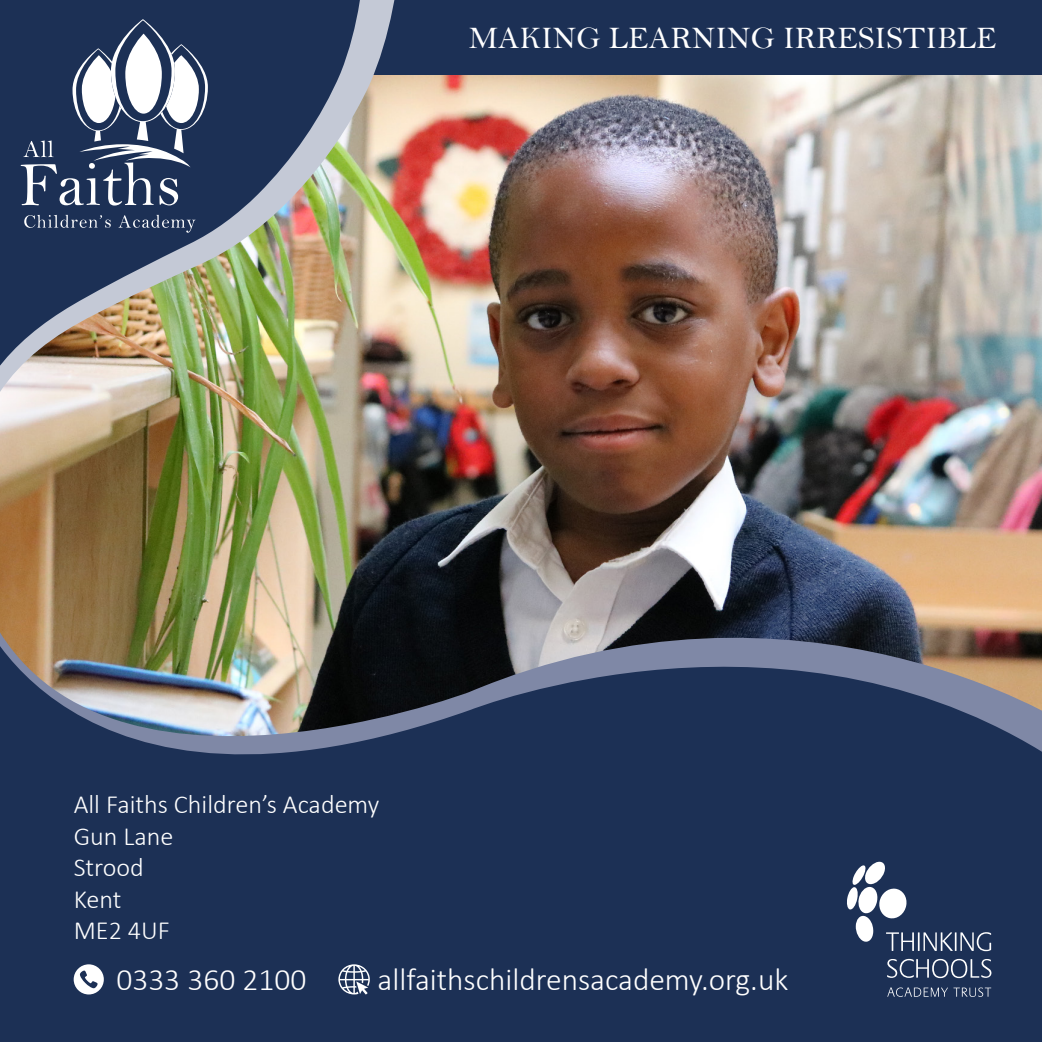
<style>
.page{position:relative;width:1042px;height:1042px;background:#fff}
.page>*{position:absolute;margin:0;border:0;box-sizing:border-box;transform-origin:0 0}
.t1{font:300 31.5px "Calibri";color:#fff}
.t2{font:31.5px "Bell";color:#fff}
.t3{font:300 26.25px "Calibri";color:#fff}
</style>
<div class="page">
<img style="left:403px;top:74px;width:639px;height:479px">
<div style="left:0;top:0;width:1042px;height:74px;background:#1c3055"></div>
<div style="left:0;top:854px;width:1042px;height:188px;background:#1c3055"></div>
<img style="left:0;top:553px;width:1042px;height:301px">
<svg style="left:74px;top:964px;width:30px;height:30px"></svg>
<svg style="left:338px;top:964px;width:32px;height:30px"></svg>
<img style="left:0;top:0;width:403px;height:559px">
<svg style="left:24px;top:215px;width:87px;height:13px"></svg>
<svg style="left:118px;top:215px;width:77px;height:18px"></svg>
<svg style="left:21px;top:19px;width:187px;height:186px"></svg>
<svg style="left:887px;top:959px;width:104px;height:19px;background:#4f5f7b"></svg>
<svg style="left:887px;top:987px;width:104px;height:10px"></svg>
<svg style="left:847px;top:862px;width:144px;height:89px"></svg>
<p class="t2" style="left:469px;top:20px;width:529px">MAKING LEARNING IRRESISTIBLE</p>
<p class="t3" style="left:74px;top:788px;width:307px">All Faiths Children’s Academy</p>
<p class="t3" style="left:74px;top:820px;width:101px">Gun Lane</p>
<p class="t3" style="left:74px;top:851px;width:72px">Strood</p>
<p class="t3" style="left:74px;top:883px;width:49px">Kent</p>
<p class="t3" style="left:74px;top:914px;width:98px">ME2 4UF</p>
<p class="t1" style="left:116px;top:960px;width:191px">0333 360 2100</p>
<p class="t1" style="left:377px;top:960px;width:412px">allfaithschildrensacademy.org.uk</p>
</div>
